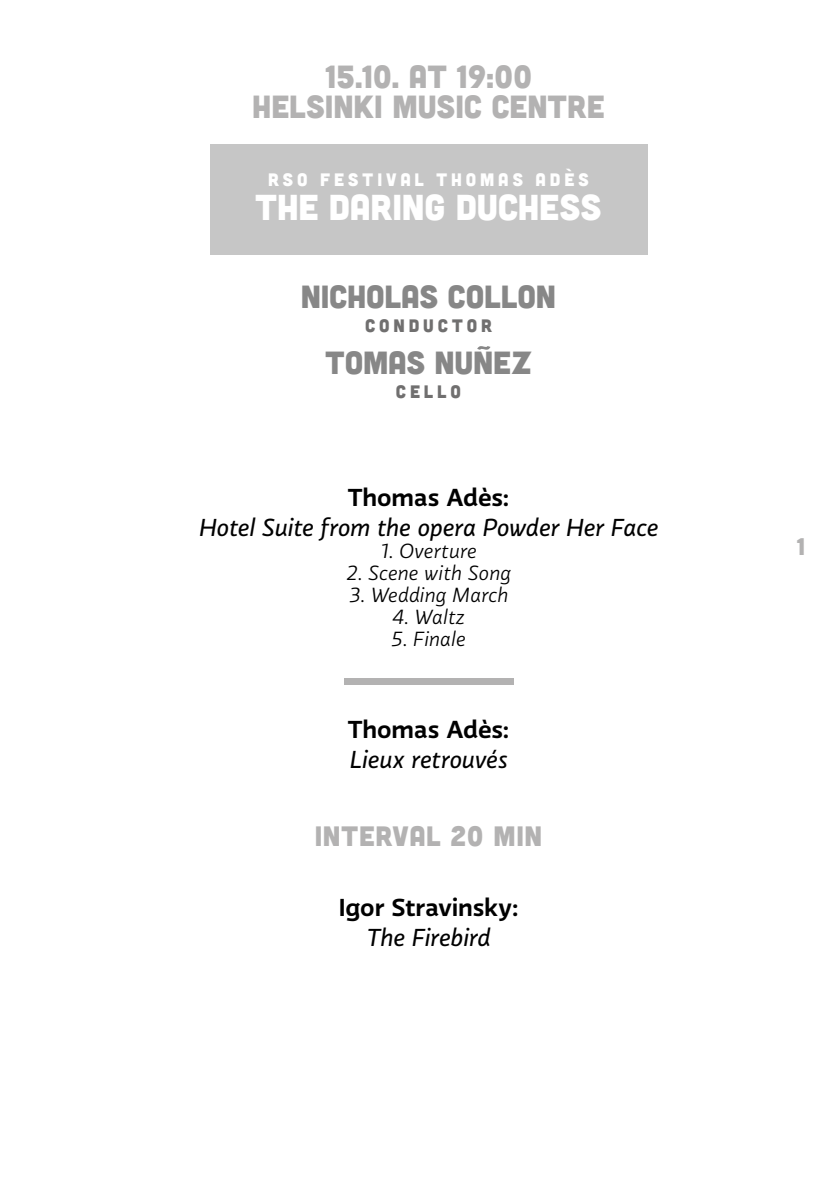
<style>
.page{position:relative;width:840px;height:1191px;background:#fff}
.page>*{position:absolute;margin:0;border:0;box-sizing:border-box;transform-origin:0 0}
.t1{font:36px "Cubano Sharp";letter-spacing:-.01em;color:#fff}
.t2{font:32px/30px "Cubano Sharp";color:#b3b2b2;text-align:center}
.t3{font:32px "Cubano Sharp";letter-spacing:-.005em;color:#878787}
.t4{font:28px "Cubano Sharp";letter-spacing:.02em;color:#b3b2b2}
.t5{font:italic 500 24px "Yle";letter-spacing:-.01em;color:#000}
.t6{font:700 24px "Yle";letter-spacing:-.005em;color:#000}
.t7{font:24px "Cubano Sharp";color:#b3b2b2}
.t8{font:italic 20px "Yle";color:#000}
.t9{font:18px "Cubano Sharp";letter-spacing:.22em;color:#fff}
.t10{font:18px "Cubano Sharp";letter-spacing:.215em;color:#706f6f}
</style>
<div class="page">
<div style="left:210px;top:144px;width:437px;height:110px;background:#c6c6c6"></div>
<div style="left:343px;top:678px;width:170px;height:6px;background:#b3b2b2"></div>
<svg style="left:477px;top:346px;width:13px;height:4px"></svg>
<h2 class="t2" style="left:252px;top:60px;width:354px">15.10. AT 19:00<br>HELSINKI MUSIC CENTRE</h2>
<p class="t9" style="left:268px;top:168px;width:322px">RSO FESTIVAL THOMAS ADÈS</p>
<h1 class="t1" style="left:255px;top:184px;width:347px">THE DARING DUCHESS</h1>
<h2 class="t3" style="left:301px;top:276px;width:256px">NICHOLAS COLLON</h2>
<p class="t10" style="left:365px;top:314px;width:128px">CONDUCTOR</p>
<h2 class="t3" style="left:325px;top:342px;width:207px">TOMAS NUNEZ</h2>
<p class="t10" style="left:396px;top:380px;width:67px">CELLO</p>
<p class="t6" style="left:347px;top:481px;width:163px">Thomas Adès:</p>
<p class="t5" style="left:199px;top:511px;width:461px">Hotel Suite from the opera Powder Her Face</p>
<p class="t8" style="left:380px;top:538px;width:98px">1. Overture</p>
<p class="t8" style="left:346px;top:560px;width:166px">2. Scene with Song</p>
<p class="t8" style="left:348px;top:582px;width:161px">3. Wedding March</p>
<p class="t8" style="left:392px;top:604px;width:74px">4. Waltz</p>
<p class="t8" style="left:391px;top:626px;width:76px">5. Finale</p>
<p class="t6" style="left:347px;top:713px;width:163px">Thomas Adès:</p>
<p class="t5" style="left:349px;top:743px;width:159px">Lieux retrouvés</p>
<p class="t4" style="left:314px;top:818px;width:229px">INTERVAL 20 MIN</p>
<p class="t6" style="left:338px;top:891px;width:181px">Igor Stravinsky:</p>
<p class="t5" style="left:366px;top:921px;width:126px">The Firebird</p>
<p class="t7" style="left:796px;top:531px;width:11px">1</p>
</div>
